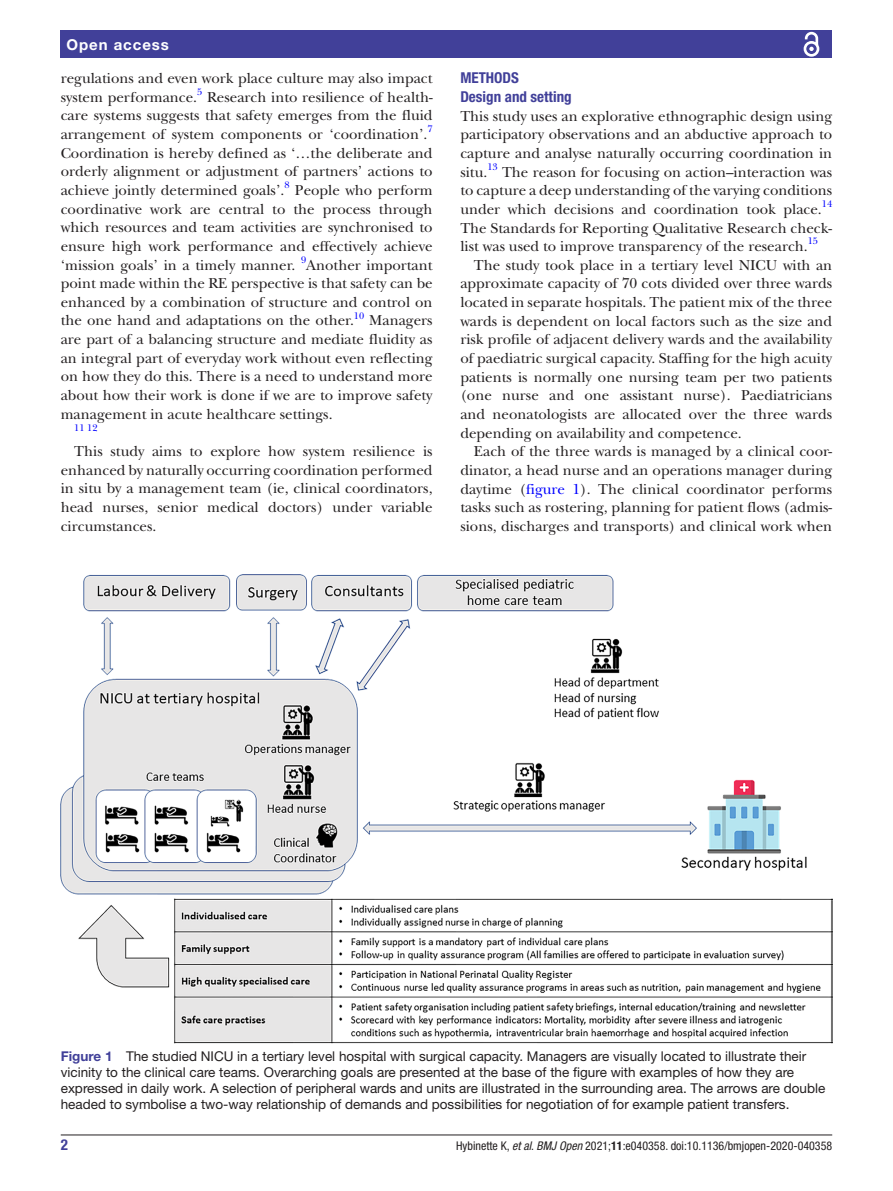
<style>
.page{position:relative;width:893px;height:1191px;background:#fff}
.page>*{position:absolute;margin:0;border:0;box-sizing:border-box;transform-origin:0 0}
.t1{font:15px/18.6px "New Baskerville";color:#231f20;text-align:justify}
.t2{font:700 condensed 15px/18.6px "Helvetica Neue LT Std";color:#414099}
.t3{font:700 15px "Helvetica Neue LT Std";letter-spacing:.065em;color:#fff}
.t4{font:13.5px/16.2px "Helvetica Neue LT Std";color:#231f20}
.t5{font:condensed 12px "Helvetica Neue LT Std";color:#231f20}
.t6{font:9.9px "New Baskerville";color:#00f}
.s1{color:#00f}
.s2{font-weight:700;color:#414099}
.s3{font-style:italic}
.s4{font-weight:700}
</style>
<div class="page">
<hr style="left:61px;top:1134px;width:771px;height:1px;background:#231f20">
<div style="left:61px;top:31px;width:771px;height:27px;background:#414099"></div>
<svg style="left:803px;top:31px;width:17px;height:26px"></svg>
<img style="left:61px;top:574px;width:771px;height:469px">
<p class="t3" style="left:66px;top:35px;width:104px">Open access</p>
<p class="t1" style="left:61px;top:69px;width:373px">regulations and even work place culture may also impact system performance.</p>
<p class="t6" style="left:197px;top:86px;width:7px">5</p>
<p class="t1" style="left:61px;top:88px;width:373px;text-indent:146px">Research into resilience of health&shy;care systems suggests that safety emerges from the fluid arrangement of system components or ‘coordination’.<sup>7<br></sup>Coordination is hereby defined as ‘…the deliberate and orderly alignment or adjustment of partners’ actions to achieve jointly determined goals’.</p>
<p class="t6" style="left:284px;top:179px;width:7px">8</p>
<p class="t1" style="left:61px;top:181px;width:373px;text-indent:234px">People who perform coordinative work are central to the process through which resources and team activities are synchronised to ensure high work performance and effectively achieve ‘mission goals’ in a timely manner. <sup>9</sup>Another important point made within the RE perspective is that safety can be enhanced by a combination of structure and control on the one hand and adaptations on the other.</p>
<p class="t6" style="left:354px;top:310px;width:12px">10</p>
<p class="t1" style="left:61px;top:311px;width:373px;text-indent:309px">Managers are part of a balancing structure and mediate fluidity as an integral part of everyday work without even reflecting on how they do this. There is a need to understand more about how their work is done if we are to improve safety management in acute healthcare settings.</p>
<p class="t6" style="left:74px;top:422px;width:25px">11 12</p>
<p class="t1" style="left:61px;top:442px;width:373px;text-indent:14px">This study aims to explore how system resilience is enhanced by naturally occurring coordination performed in situ by a management team (ie, clinical coordinators, head nurses, senior medical doctors) under variable circumstances.</p>
<p class="t2" style="left:460px;top:69px;width:113px">METHODS<br>Design and setting</p>
<p class="t1" style="left:460px;top:107px;width:373px">This study uses an explorative ethnographic design using participatory observations and an abductive approach to capture and analyse naturally occurring coordination in situ.</p>
<p class="t6" style="left:487px;top:161px;width:12px">13</p>
<p class="t1" style="left:460px;top:163px;width:373px;text-indent:42px">The reason for focusing on action–interaction was to capture a deep understanding of the varying conditions under which decisions and coordination took place.</p>
<p class="t6" style="left:822px;top:198px;width:12px">14</p>
<p class="t1" style="left:460px;top:218px;width:373px">The Standards for Reporting Qualitative Research check&shy;list was used to improve transparency of the research.</p>
<p class="t6" style="left:808px;top:235px;width:12px">15</p>
<p class="t1" style="left:460px;top:256px;width:373px;text-indent:14px">The study took place in a tertiary level NICU with an approximate capacity of 70 cots divided over three wards located in separate hospitals. The patient mix of the three wards is dependent on local factors such as the size and risk profile of adjacent delivery wards and the availability of paediatric surgical capacity. Staffing for the high acuity patients is normally one nursing team per two patients (one nurse and one assistant nurse). Paediatricians and neonatologists are allocated over the three wards depending on availability and competence.</p>
<p class="t1" style="left:460px;top:442px;width:373px;text-indent:14px">Each of the three wards is managed by a clinical coor&shy;dinator, a head nurse and an operations manager during daytime (<span class="s1">figure 1</span>). The clinical coordinator performs tasks such as rostering, planning for patient flows (admis&shy;sions, discharges and transports) and clinical work when</p>
<p class="t4" style="left:61px;top:1047px;width:766px"><span class="s2">Figure 1</span> The studied NICU in a tertiary level hospital with surgical capacity. Managers are visually located to illustrate their vicinity to the clinical care teams. Overarching goals are presented at the base of the figure with examples of how they are expressed in daily work. A selection of peripheral wards and units are illustrated in the surrounding area. The arrows are double headed to symbolise a two-way relationship of demands and possibilities for negotiation of for example patient transfers.</p>
<p class="t2" style="left:61px;top:1134px;width:9px">2</p>
<p class="t5" style="left:456px;top:1138px;width:378px">Hybinette K, <span class="s3">et al</span>. <span class="s3">BMJ Open</span> 2021;<span class="s4">11</span>:e040358. doi:10.1136/bmjopen-2020-040358</p>
</div>
